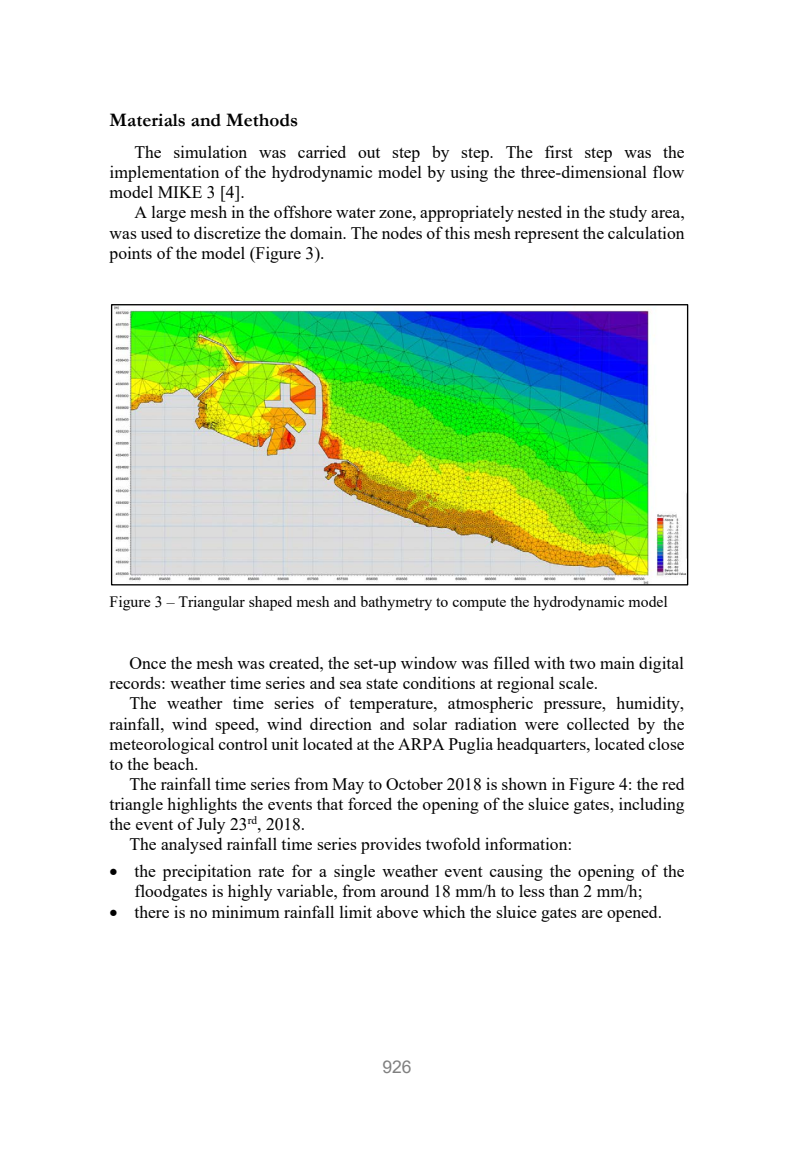
<style>
.page{position:relative;width:794px;height:1166px;background:#fff}
.page>*{position:absolute;margin:0;border:0;box-sizing:border-box;transform-origin:0 0}
.t1{font:700 19.25px "Garamond";color:#000}
.t2{font:17.5px/20.1px "Times New Roman";color:#000;text-align:justify}
.t3{font:17.5px "Arial";color:#808080}
.t4{font:15.75px "Times New Roman";color:#000}
</style>
<div class="page">
<img style="left:114px;top:306px;width:572px;height:277px">
<div style="left:111px;top:304px;width:577px;height:281px;border:1px solid #000"></div>
<p class="t1" style="left:110px;top:107px;width:190px">Materials and Methods</p>
<p class="t2" style="left:110px;top:142px;width:576px;text-indent:25px">The simulation was carried out step by step. The first step was the implementation of the hydrodynamic model by using the three-dimensional flow model MIKE 3 [4].</p>
<p class="t2" style="left:110px;top:202px;width:576px;text-indent:25px">A large mesh in the offshore water zone, appropriately nested in the study area, was used to discretize the domain. The nodes of this mesh represent the calculation points of the model (Figure 3).</p>
<p class="t4" style="left:110px;top:591px;width:560px">Figure 3 – Triangular shaped mesh and bathymetry to compute the hydrodynamic model</p>
<p class="t2" style="left:110px;top:653px;width:576px;text-indent:20px">Once the mesh was created, the set-up window was filled with two main digital records: weather time series and sea state conditions at regional scale.</p>
<p class="t2" style="left:110px;top:693px;width:576px;text-indent:20px">The weather time series of temperature, atmospheric pressure, humidity, rainfall, wind speed, wind direction and solar radiation were collected by the meteorological control unit located at the ARPA Puglia headquarters, located close to the beach.</p>
<p class="t2" style="left:129px;top:773px;width:556px">The rainfall time series from May to October 2018 is shown in Figure 4: the red</p>
<p class="t2" style="left:110px;top:793px;width:576px">triangle highlights the events that forced the opening of the sluice gates, including</p>
<p class="t2" style="left:110px;top:814px;width:197px">the event of July 23<sup>rd</sup>, 2018.</p>
<p class="t2" style="left:129px;top:834px;width:444px">The analysed rainfall time series provides twofold information:</p>
<p class="t2" style="left:134px;top:860px;width:551px;text-indent:-25px">• the precipitation rate for a single weather event causing the opening of the floodgates is highly variable, from around 18 mm/h to less than 2 mm/h;</p>
<p class="t2" style="left:110px;top:902px;width:554px">• there is no minimum rainfall limit above which the sluice gates are opened.</p>
<p class="t3" style="left:382px;top:1055px;width:31px">926</p>
</div>
